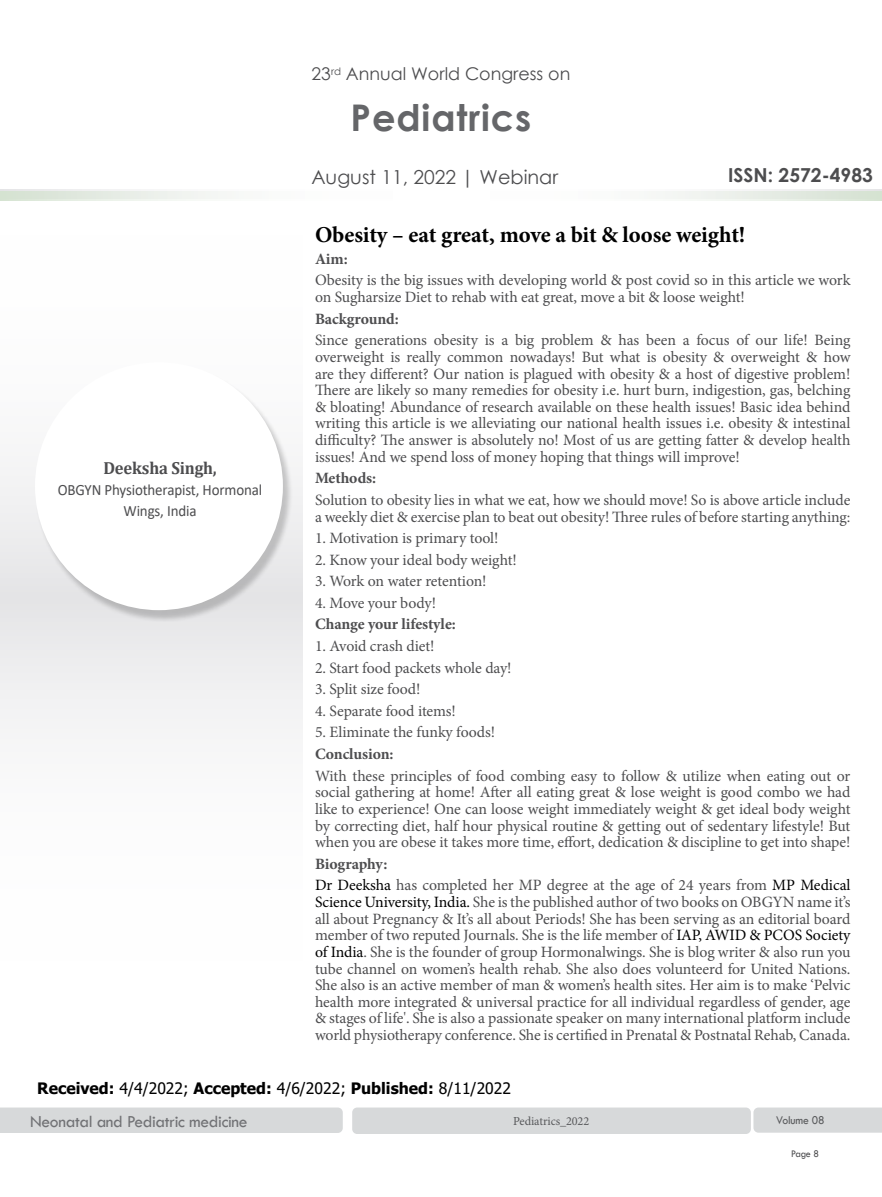
<style>
.page{position:relative;width:882px;height:1197px;background:#fff}
.page>*{position:absolute;margin:0;border:0;box-sizing:border-box;transform-origin:0 0}
.t1{font:700 36.75px "Century Gothic";letter-spacing:.025em;color:#656669}
.t2{font:700 22.75px "Minion Pro";letter-spacing:-.005em;color:#000}
.t3{font:19.25px "Century Gothic";color:#4d4d4f}
.t4{font:700 19.25px "Century Gothic";color:#4d4d4f}
.t5{font:17.5px "Tw Cen";letter-spacing:-.02em;color:#717275}
.t6{font:17.5px "Century Gothic";color:#4d4d4f}
.t7{font:700 17.5px "Cambria";letter-spacing:-.01em;color:#4d4d4f;scale:.95 1}
.t8{font:15.75px/16.6px "Minion Pro";letter-spacing:-.005em;color:#4d4d4f}
.t9{font:700 15.75px "Tahoma";color:#000}
.t10{font:700 15.75px "Minion Pro";letter-spacing:-.005em;color:#4d4d4f}
.t11{font:15.75px/21px "Calibri";letter-spacing:-.01em;color:#4d4d4f;text-align:center;scale:.95 1}
.t12{font:12.25px "Minion Pro";letter-spacing:-.01em;color:#58595b}
.t13{font:12.25px "Tw Cen";letter-spacing:-.01em;color:#58595b;scale:.95 1}
.t14{font:10.5px "Tw Cen";color:#4d4d4f;scale:.95 1}
.s1{font-weight:700}
.s2{color:#000}
.s3{font-weight:400}
</style>
<div class="page">
<svg style="left:0;top:189px;width:882px;height:3px"></svg>
<div style="left:0;top:597px;width:302px;height:393px;background:linear-gradient(to bottom,#eaeaeb,#fff)"></div>
<div style="left:0;top:205px;width:302px;height:392px;background:linear-gradient(to bottom,#fff,#eaeaeb)"></div>
<div style="left:0;top:1108px;width:343px;height:25px;background:#d7d9da"></div>
<div style="left:352px;top:1108px;width:399px;height:26px;background:#d7d9da;border-radius:5px"></div>
<div style="left:753px;top:1108px;width:129px;height:25px;background:#d7d9da"></div>
<svg style="left:0;top:192px;width:882px;height:9px;fill:#f6f8f5"></svg>
<div style="left:35px;top:364px;width:257px;height:258px;background:#000;opacity:.2"></div>
<div style="left:35px;top:362px;width:248px;height:248px;background:#fff;border-radius:50%"></div>
<p class="t6" style="left:312px;top:62px;width:260px">23<sup>rd</sup> Annual World Congress on</p>
<p class="t7" style="left:103px;top:456px;width:121px">Deeksha Singh,</p>
<p class="t11" style="left:58px;top:479px;width:217px">OBGYN Physiotherapist, Hormonal<br>Wings, India</p>
<h1 class="t1" style="left:351px;top:90px;width:182px">Pediatrics</h1>
<p class="t3" style="left:311px;top:164px;width:248px">August 11, 2022 | Webinar</p>
<p class="t4" style="left:728px;top:161px;width:146px">ISSN: 2572-4983</p>
<h2 class="t2" style="left:315px;top:219px;width:432px">Obesity – eat great, move a bit &amp; loose weight!</h2>
<p class="t10" style="left:315px;top:248px;width:34px">Aim:</p>
<p class="t8" style="left:315px;top:272px;width:537px">Obesity is the big issues with developing world &amp; post covid so in this article we work on Sugharsize Diet to rehab with eat great, move a bit &amp; loose weight!</p>
<p class="t10" style="left:315px;top:308px;width:85px">Background:</p>
<p class="t8" style="left:315px;top:332px;width:537px;text-align:justify">Since generations obesity is a big problem &amp; has been a focus of our life! Being overweight is really common nowadays! But what is obesity &amp; overweight &amp; how are they different? Our nation is plagued with obesity &amp; a host of digestive problem!<br>There are likely so many remedies for obesity i.e. hurt burn, indigestion, gas, belching &amp; bloating! Abundance of research available on these health issues! Basic idea behind writing this article is we alleviating our national health issues i.e. obesity &amp; intestinal difficulty? The answer is absolutely no! Most of us are getting fatter &amp; develop health issues! And we spend loss of money hoping that things will improve!</p>
<p class="t10" style="left:315px;top:467px;width:63px">Methods:</p>
<p class="t8" style="left:315px;top:492px;width:537px">Solution to obesity lies in what we eat, how we should move! So is above article include a weekly diet &amp; exercise plan to beat out obesity! Three rules of before starting anything:</p>
<p class="t8" style="left:315px;top:530px;width:185px">1. Motivation is primary tool!</p>
<p class="t8" style="left:315px;top:551px;width:203px">2. Know your ideal body weight!</p>
<p class="t8" style="left:315px;top:573px;width:173px">3. Work on water retention!</p>
<p class="t8" style="left:315px;top:595px;width:123px">4. Move your body!</p>
<p class="t10" style="left:315px;top:613px;width:142px">Change your lifestyle:</p>
<p class="t8" style="left:315px;top:638px;width:121px">1. Avoid crash diet!</p>
<p class="t8" style="left:315px;top:659px;width:198px">2. Start food packets whole day!</p>
<p class="t8" style="left:315px;top:681px;width:107px">3. Split size food!</p>
<p class="t8" style="left:315px;top:703px;width:143px">4. Separate food items!</p>
<p class="t8" style="left:315px;top:724px;width:182px">5. Eliminate the funky foods!</p>
<p class="t10" style="left:315px;top:743px;width:80px">Conclusion:</p>
<p class="t8" style="left:315px;top:767px;width:537px;text-align:justify">With these principles of food combing easy to follow &amp; utilize when eating out or social gathering at home! After all eating great &amp; lose weight is good combo we had like to experience! One can loose weight immediately weight &amp; get ideal body weight by correcting diet, half hour physical routine &amp; getting out of sedentary lifestyle! But when you are obese it takes more time, effort, dedication &amp; discipline to get into shape!</p>
<p class="t8" style="left:315px;top:853px;width:537px;line-height:21.5px"><span class="s1">Biography:<br></span><span class="s2">Dr Deeksha</span> has completed her MP degree at the age of 24 years from <span class="s2">MP Medical</span></p>
<p class="t8" style="left:315px;top:894px;width:537px;text-align:justify"><span class="s2">Science University, India.</span> She is the published author of two books on OBGYN name it’s all about Pregnancy &amp; It’s all about Periods! She has been serving as an editorial board member of two reputed Journals. She is the life member of <span class="s2">IAP, AWID &amp; PCOS Society of India</span>. She is the founder of group Hormonalwings. She is blog writer &amp; also run you tube channel on women’s health rehab. She also does volunteerd for United Nations.<br>She also is an active member of man &amp; women’s health sites. Her aim is to make ‘Pelvic health more integrated &amp; universal practice for all individual regardless of gender, age &amp; stages of life'. She is also a passionate speaker on many international platform include world physiotherapy conference. She is certified in Prenatal &amp; Postnatal Rehab, Canada.</p>
<p class="t9" style="left:37px;top:1077px;width:475px">Received: <span class="s3">4/4/2022;</span> Accepted: <span class="s3">4/6/2022;</span> Published: <span class="s3">8/11/2022</span></p>
<p class="t5" style="left:30px;top:1111px;width:219px">Neonatal and Pediatric medicine</p>
<p class="t12" style="left:513px;top:1113px;width:78px">Pediatrics_2022</p>
<p class="t13" style="left:776px;top:1113px;width:53px">Volume 08</p>
<p class="t14" style="left:791px;top:1147px;width:31px">Page 8</p>
</div>
